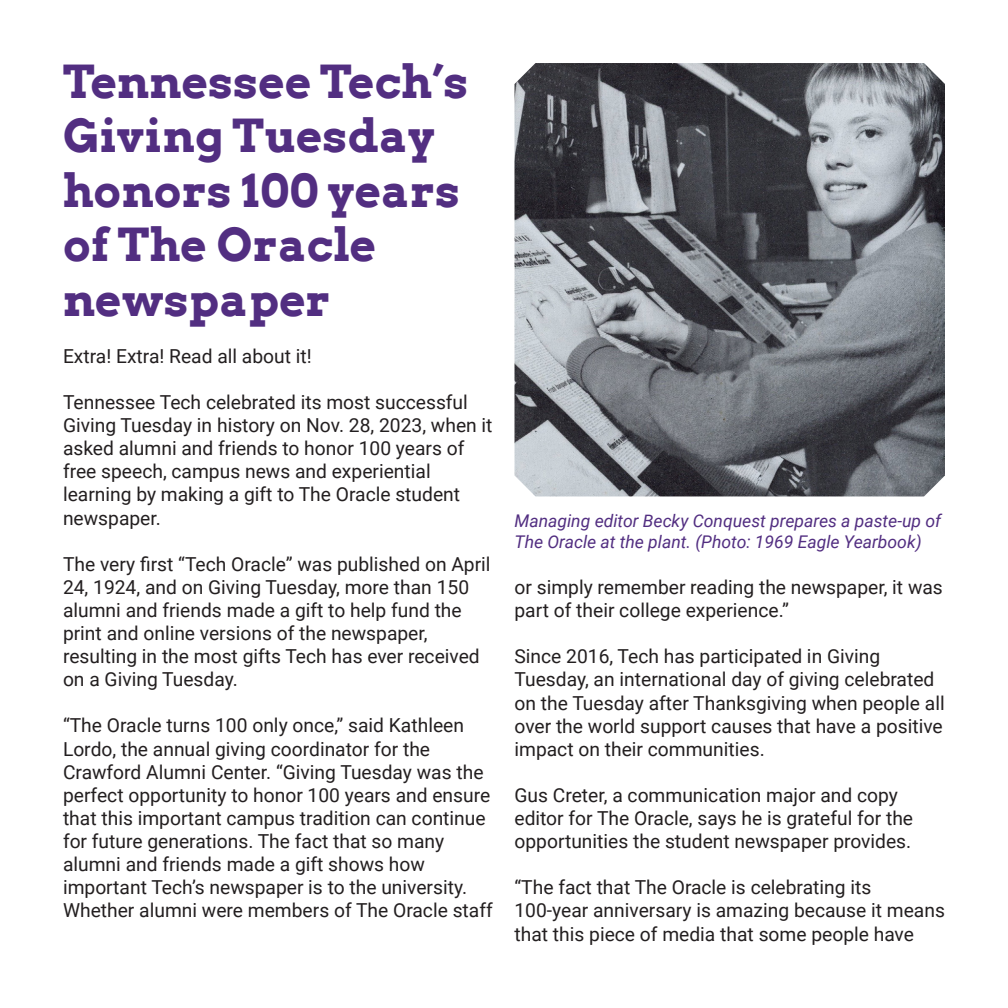
<style>
.page{position:relative;width:1008px;height:1008px;background:#fff}
.page>*{position:absolute;margin:0;border:0;box-sizing:border-box;transform-origin:0 0}
.t1{font:700 45.5px/54.6px "Arvo";letter-spacing:.01em;color:#522e81}
.t2{font:19.25px/23.1px "Roboto";color:#231f20}
.t3{font:italic 17.5px/21px "Roboto";color:#522e81}
</style>
<div class="page">
<img style="left:514px;top:63px;width:431px;height:433px">
<p class="t1" style="left:63px;top:53px;width:407px">Tennessee Tech’s<br>Giving Tuesday honors 100 years of The Oracle newspaper</p>
<p class="t2" style="left:63px;top:344px;width:250px">Extra! Extra! Read all about it!</p>
<p class="t2" style="left:63px;top:390px;width:431px">Tennessee Tech celebrated its most successful Giving Tuesday in history on Nov. 28, 2023, when it asked alumni and friends to honor 100 years of free speech, campus news and experiential learning by making a gift to The Oracle student newspaper.</p>
<p class="t2" style="left:63px;top:552px;width:429px">The very first “Tech Oracle” was published on April 24, 1924, and on Giving Tuesday, more than 150 alumni and friends made a gift to help fund the print and online versions of the newspaper, resulting in the most gifts Tech has ever received on a Giving Tuesday.</p>
<p class="t2" style="left:63px;top:713px;width:431px">“The Oracle turns 100 only once,” said Kathleen Lordo, the annual giving coordinator for the Crawford Alumni Center. “Giving Tuesday was the perfect opportunity to honor 100 years and ensure that this important campus tradition can continue for future generations. The fact that so many alumni and friends made a gift shows how important Tech’s newspaper is to the university.<br>Whether alumni were members of The Oracle staff</p>
<p class="t3" style="left:514px;top:509px;width:428px">Managing editor Becky Conquest prepares a paste-up of<br>The Oracle at the plant. (Photo: 1969 Eagle Yearbook)</p>
<p class="t2" style="left:514px;top:575px;width:430px">or simply remember reading the newspaper, it was part of their college experience.”</p>
<p class="t2" style="left:514px;top:644px;width:432px">Since 2016, Tech has participated in Giving Tuesday, an international day of giving celebrated on the Tuesday after Thanksgiving when people all over the world support causes that have a positive impact on their communities.</p>
<p class="t2" style="left:514px;top:783px;width:400px">Gus Creter, a communication major and copy editor for The Oracle, says he is grateful for the opportunities the student newspaper provides.</p>
<p class="t2" style="left:514px;top:875px;width:432px">“The fact that The Oracle is celebrating its<br>100-year anniversary is amazing because it means that this piece of media that some people have</p>
</div>
